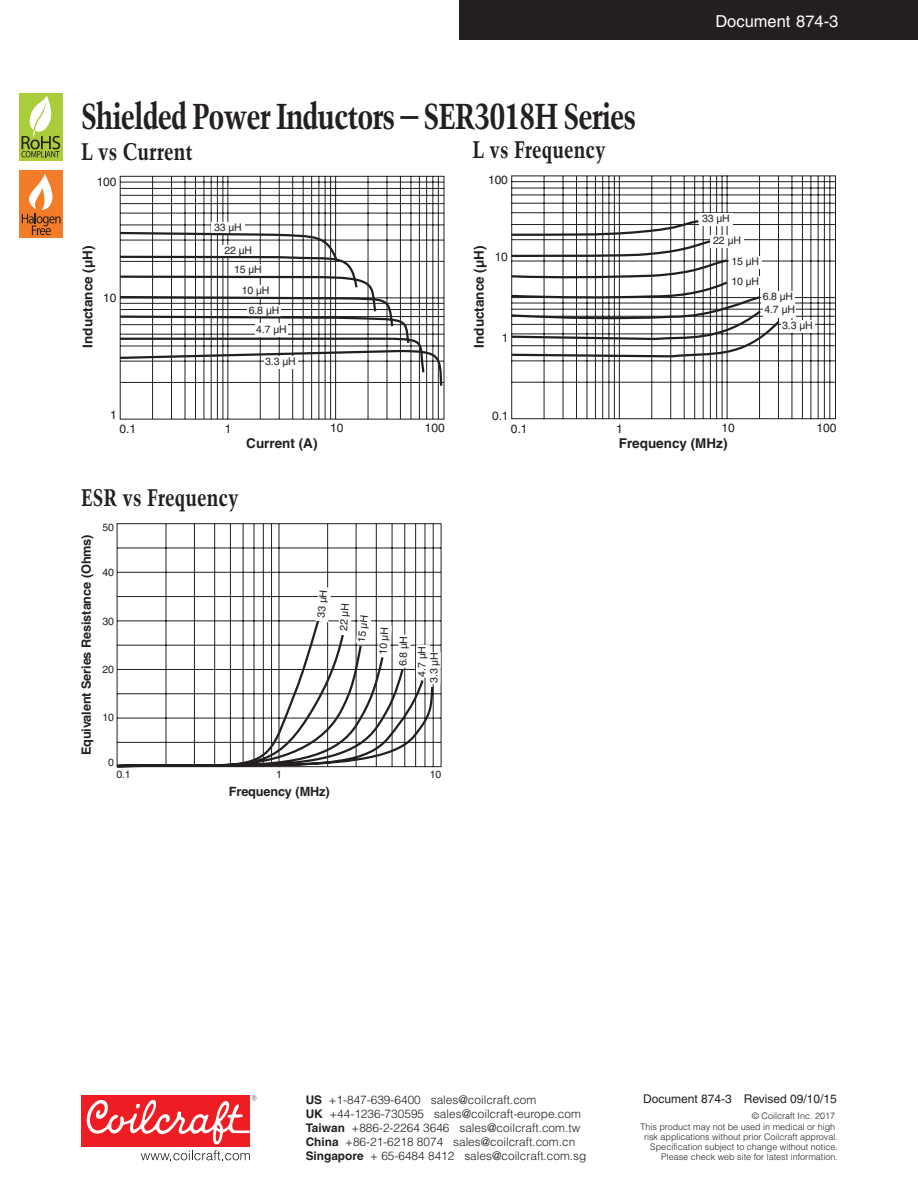
<style>
.page{position:relative;width:918px;height:1188px;background:#fff}
.page>*{position:absolute;margin:0;border:0;box-sizing:border-box;transform-origin:0 0}
.t1{font:700 condensed 36px "Trump Mediaeval";letter-spacing:-.03em;color:#231f20}
.Subhead_-_16_Point_T{font:700 condensed 24px "Trump Mediaeval";color:#231f20}
.t2{font:16.5px "Helvetica";color:#fff}
.t3{font:700 13.5px "Helvetica";color:#231f20}
.t4{font:700 12.75px "Helvetica";letter-spacing:-.01em;color:#231f20}
.t5{font:12px "Helvetica";color:#231f20}
.t6{font:300 11.85px "Helvetica";color:#231f20}
.t7{font:700 11.85px/14.1px "Helvetica";color:#231f20}
.t8{font:10.5px "Helvetica";letter-spacing:-.015em;color:#231f20}
.t9{font:300 9px/9.9px "Helvetica";color:#231f20;text-align:right}
</style>
<div class="page">
<div style="left:459px;top:0;width:459px;height:40px;background:#231f20"></div>
<div style="left:81px;top:1096px;width:169px;height:51px;background:#ee1d23"></div>
<svg style="left:86px;top:1096px;width:170px;height:64px"></svg>
<div style="left:19px;top:93px;width:44px;height:67px;background:#abcc3b"></div>
<svg style="left:21px;top:96px;width:39px;height:61px"></svg>
<div style="left:19px;top:171px;width:44px;height:67px;background:#f47b28"></div>
<svg style="left:22px;top:174px;width:39px;height:61px"></svg>
<svg style="left:119px;top:176px;width:326px;height:244px"></svg>
<div style="left:212px;top:222px;width:33px;height:12px;background:#fff"></div>
<svg style="left:119px;top:231px;width:324px;height:157px"></svg>
<svg style="left:511px;top:176px;width:325px;height:243px"></svg>
<div style="left:763px;top:304px;width:33px;height:13px;background:#fff"></div>
<div style="left:699px;top:213px;width:33px;height:12px;background:#fff"></div>
<div style="left:761px;top:291px;width:33px;height:12px;background:#fff"></div>
<div style="left:781px;top:320px;width:33px;height:13px;background:#fff"></div>
<svg style="left:511px;top:219px;width:271px;height:141px"></svg>
<svg style="left:116px;top:523px;width:326px;height:244px"></svg>
<svg style="left:116px;top:587px;width:325px;height:181px"></svg>
<h1 class="t1" style="left:81px;top:94px;width:557px">Shielded Power Inductors – SER3018H Series</h1>
<p class="Subhead_-_16_Point_T" style="left:81px;top:136px;width:113px">L vs Current</p>
<p class="Subhead_-_16_Point_T" style="left:472px;top:134px;width:135px">L vs Frequency</p>
<p class="t5" style="left:97px;top:174px;width:21px">100</p>
<p class="t5" style="left:488px;top:173px;width:21px">100</p>
<p class="t8" style="left:214px;top:221px;width:29px">33 µH</p>
<p class="t3" style="left:79px;top:348px;width:104px;rotate:-90deg">Inductance (µH)</p>
<p class="t5" style="left:103px;top:290px;width:15px">10</p>
<p class="t8" style="left:224px;top:244px;width:29px">22 µH</p>
<p class="t8" style="left:234px;top:263px;width:29px">15 µH</p>
<p class="t8" style="left:242px;top:284px;width:29px">10 µH</p>
<p class="t8" style="left:249px;top:304px;width:32px">6.8 µH</p>
<p class="t8" style="left:256px;top:323px;width:32px">4.7 µH</p>
<p class="t3" style="left:471px;top:348px;width:104px;rotate:-90deg">Inductance (µH)</p>
<p class="t5" style="left:495px;top:250px;width:15px">10</p>
<p class="t5" style="left:502px;top:331px;width:8px">1</p>
<p class="t8" style="left:265px;top:356px;width:32px">3.3 µH</p>
<p class="t5" style="left:110px;top:408px;width:8px">1</p>
<p class="t5" style="left:492px;top:409px;width:18px">0.1</p>
<h3 class="t2" style="left:715px;top:11px;width:124px">Document 874-3</h3>
<p class="t8" style="left:702px;top:212px;width:29px">33 µH</p>
<p class="t8" style="left:713px;top:234px;width:29px">22 µH</p>
<p class="t8" style="left:732px;top:255px;width:29px">15 µH</p>
<p class="t8" style="left:731px;top:275px;width:29px">10 µH</p>
<p class="t8" style="left:763px;top:290px;width:32px">6.8 µH</p>
<p class="t8" style="left:782px;top:319px;width:32px">3.3 µH</p>
<p class="t8" style="left:765px;top:304px;width:32px">4.7 µH</p>
<p class="t5" style="left:119px;top:421px;width:18px">0.1</p>
<p class="t5" style="left:225px;top:421px;width:8px">1</p>
<p class="t5" style="left:330px;top:421px;width:15px">10</p>
<p class="t5" style="left:425px;top:421px;width:22px">100</p>
<p class="t3" style="left:246px;top:435px;width:73px">Current (A)</p>
<p class="Subhead_-_16_Point_T" style="left:81px;top:483px;width:159px">ESR vs Frequency</p>
<p class="t4" style="left:79px;top:755px;width:223px;rotate:-90deg">Equivalent Series Resistance (Ohms)</p>
<p class="t8" style="left:102px;top:521px;width:13px">50</p>
<p class="t8" style="left:102px;top:566px;width:13px">40</p>
<p class="t8" style="left:102px;top:615px;width:13px">30</p>
<p class="t8" style="left:102px;top:663px;width:13px">20</p>
<p class="t8" style="left:102px;top:711px;width:13px">10</p>
<p class="t8" style="left:108px;top:757px;width:7px">0</p>
<p class="t8" style="left:315px;top:617px;width:29px;rotate:-85deg">33 µH</p>
<p class="t8" style="left:337px;top:630px;width:29px;rotate:-86deg">22 µH</p>
<p class="t8" style="left:355px;top:642px;width:29px;rotate:-83deg">15 µH</p>
<p class="t8" style="left:377px;top:654px;width:29px;rotate:-86deg">10 µH</p>
<p class="t8" style="left:397px;top:666px;width:32px;rotate:-88deg">6.8 µH</p>
<p class="t8" style="left:416px;top:676px;width:32px;rotate:-89deg">4.7 µH</p>
<p class="t8" style="left:428px;top:683px;width:32px;rotate:-89deg">3.3 µH</p>
<p class="t8" style="left:116px;top:769px;width:16px">0.1</p>
<p class="t8" style="left:276px;top:769px;width:7px">1</p>
<p class="t8" style="left:430px;top:769px;width:13px">10</p>
<p class="t4" style="left:229px;top:784px;width:102px">Frequency (MHz)</p>
<p class="t5" style="left:511px;top:421px;width:18px">0.1</p>
<p class="t5" style="left:616px;top:421px;width:8px">1</p>
<p class="t5" style="left:722px;top:421px;width:15px">10</p>
<p class="t5" style="left:816px;top:421px;width:22px">100</p>
<p class="t3" style="left:619px;top:435px;width:110px">Frequency (MHz)</p>
<p class="t6" style="left:329px;top:1092px;width:209px">+1-847-639-6400 sales@coilcraft.com</p>
<p class="t6" style="left:329px;top:1106px;width:253px">+44-1236-730595 sales@coilcraft-europe.com</p>
<p class="t6" style="left:352px;top:1121px;width:230px">+886-2-2264 3646 sales@coilcraft.com.tw</p>
<p class="t6" style="left:345px;top:1135px;width:232px">+86-21-6218 8074 sales@coilcraft.com.cn</p>
<p class="t6" style="left:370px;top:1149px;width:218px">+ 65-6484 8412 sales@coilcraft.com.sg</p>
<p class="t7" style="left:306px;top:1093px;width:59px">US<br>UK<br>Taiwan<br>China<br>Singapore</p>
<p class="t5" style="left:643px;top:1092px;width:195px">Document 874-3 Revised 09/10/15</p>
<p class="t9" style="left:640px;top:1110px;width:196px;line-height:11.4px">© Coilcraft Inc. 2017<br>This product may not be used in medical or high</p>
<p class="t9" style="left:644px;top:1132px;width:195px">risk applications without prior Coilcraft approval.<br>Specification subject to change without notice.<br>Please check web site for latest information.</p>
</div>
